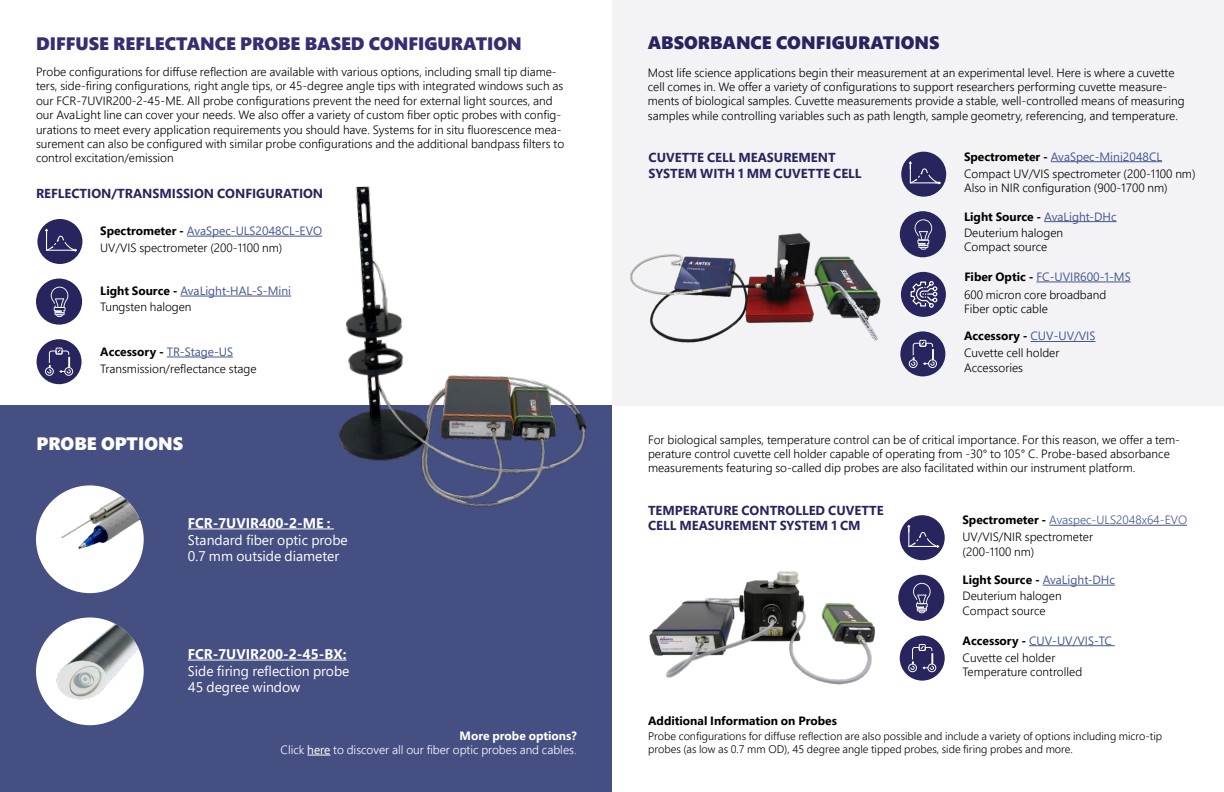
<style>
.page{position:relative;width:1224px;height:792px;background:#fff}
.page>*{position:absolute;margin:0;border:0;box-sizing:border-box;transform-origin:0 0}
.t1{font:900 18px "Segoe Pro";color:#372d71}
.t2{font:900 18px "Segoe Pro";color:#28245d}
.t3{font:900 18px "Segoe Pro";color:#fff}
.t4{font:14px/16.8px "Segoe Pro";color:#fff}
.t5{font:700 14px "Segoe Pro";color:#fff}
.t6{font:700 13px/16.8px "Segoe Pro";color:#28245d}
.t7{font:300 12px/14.4px "Segoe Pro";color:#000}
.t8{font:300 12px/14.4px "Segoe Pro";color:#fff;text-align:right}
.t9{font:300 12px/17.2px "Segoe Pro";color:#465792}
.t10{font:12px/16.2px "Segoe Pro";color:#465792}
.t11{font:700 12px "Segoe Pro";color:#000}
.t12{font:300 11px/13.2px "Segoe Pro";color:#000}
.s1{font-weight:700}
.s2{font-weight:400;color:#465792}
.s3{font-weight:700;color:#000}
.s4{font-weight:300;color:#000}
.s5{font-weight:400}
.s6{font-style:inherit}
.s7{color:#000}
</style>
<div class="page">
<div style="left:0;top:406px;width:612px;height:386px;background:#454f82"></div>
<div style="left:612px;top:0;width:612px;height:406px;background:#f3f3f6"></div>
<img style="left:311px;top:186px;width:301px;height:343px">
<img style="left:630px;top:233px;width:251px;height:110px">
<img style="left:649px;top:571px;width:226px;height:114px">
<div style="left:36px;top:617px;width:108px;height:108px;background:#fff;border-radius:50%"></div>
<img style="left:56px;top:617px;width:88px;height:83px">
<img style="left:36px;top:485px;width:108px;height:108px;border-radius:54px">
<hr style="left:180px;top:296px;width:111px;height:1px;background:#465792">
<hr style="left:167px;top:357px;width:66px;height:1px;background:#465792">
<div style="left:36px;top:279px;width:46px;height:46px;background:#28245d;border-radius:50%"></div>
<svg style="left:51px;top:286px;width:17px;height:31px"></svg>
<div style="left:37px;top:219px;width:45px;height:45px;background:#28245d;border-radius:50%"></div>
<svg style="left:45px;top:229px;width:32px;height:23px"></svg>
<div style="left:37px;top:339px;width:45px;height:45px;background:#28245d;border-radius:50%"></div>
<svg style="left:45px;top:348px;width:28px;height:28px"></svg>
<hr style="left:187px;top:236px;width:135px;height:1px;background:#465792">
<hr style="left:1044px;top:221px;width:73px;height:1px;background:#465792">
<hr style="left:1036px;top:282px;width:95px;height:1px;background:#465792">
<hr style="left:1031px;top:341px;width:64px;height:1px;background:#465792">
<div style="left:901px;top:272px;width:45px;height:45px;background:#28245d;border-radius:50%"></div>
<svg style="left:910px;top:281px;width:28px;height:27px"></svg>
<div style="left:900px;top:211px;width:46px;height:46px;background:#28245d;border-radius:50%"></div>
<svg style="left:914px;top:219px;width:18px;height:31px"></svg>
<div style="left:901px;top:152px;width:45px;height:45px;background:#28245d;border-radius:50%"></div>
<svg style="left:909px;top:161px;width:32px;height:23px"></svg>
<div style="left:900px;top:331px;width:45px;height:45px;background:#28245d;border-radius:50%"></div>
<svg style="left:909px;top:340px;width:28px;height:28px"></svg>
<hr style="left:1051px;top:161px;width:111px;height:1px;background:#465792">
<svg style="left:307px;top:755px;width:23px;height:1px"></svg>
<hr style="left:1043px;top:585px;width:72px;height:1px;background:#465792">
<hr style="left:1029px;top:645px;width:86px;height:1px;background:#465792">
<div style="left:898px;top:575px;width:46px;height:46px;background:#28245d;border-radius:50%"></div>
<svg style="left:913px;top:583px;width:18px;height:30px"></svg>
<div style="left:900px;top:515px;width:45px;height:45px;background:#28245d;border-radius:50%"></div>
<svg style="left:907px;top:525px;width:32px;height:23px"></svg>
<div style="left:900px;top:636px;width:45px;height:45px;background:#28245d;border-radius:50%"></div>
<svg style="left:908px;top:644px;width:28px;height:28px"></svg>
<hr style="left:1049px;top:525px;width:138px;height:1px;background:#465792">
<hr style="left:188px;top:529px;width:146px;height:1px;background:#fff">
<hr style="left:188px;top:660px;width:159px;height:1px;background:#fff">
<h1 class="t1" style="left:36px;top:37px;width:487px">DIFFUSE REFLECTANCE PROBE BASED CONFIGURATION</h1>
<p class="t7" style="left:36px;top:64px;width:530px">Probe configurations for diffuse reflection are available with various options, including small tip diame&shy;ters, side-firing configurations, right angle tips, or 45-degree angle tips with integrated windows such as our FCR-7UVIR200-2-45-ME. All probe configurations prevent the need for external light sources, and our AvaLight line can cover your needs. We also offer a variety of custom fiber optic probes with config&shy;urations to meet every application requirements you should have. Systems for in situ fluorescence mea&shy;surement can also be configured with similar probe configurations and the additional bandpass filters to control excitation/emission</p>
<p class="t6" style="left:36px;top:186px;width:289px">REFLECTION/TRANSMISSION CONFIGURATION</p>
<p class="t7" style="left:100px;top:222px;width:223px;line-height:17.2px"><span class="s1">Spectrometer -</span> <span class="s2">AvaSpec-ULS2048CL-EVO<br></span>UV/VIS spectrometer (200-1100 nm)</p>
<p class="t10" style="left:100px;top:284px;width:192px"><span class="s3">Light Source -</span> AvaLight-HAL-S-Mini<br><span class="s4">Tungsten halogen</span></p>
<p class="t7" style="left:100px;top:343px;width:158px;line-height:17px"><span class="s1">Accessory -</span> <span class="s2">TR-Stage-US<br></span>Transmission/reflectance stage</p>
<h1 class="t3" style="left:37px;top:437px;width:148px">PROBE OPTIONS</h1>
<p class="t5" style="left:188px;top:513px;width:144px">FCR-7UVIR400-2-ME :</p>
<p class="t4" style="left:188px;top:531px;width:161px">Standard fiber optic probe<br>0.7 mm outside diameter</p>
<p class="t5" style="left:188px;top:644px;width:160px">FCR-7UVIR200-2-45-BX:</p>
<p class="t4" style="left:188px;top:662px;width:163px">Side firing reflection probe<br>45 degree window</p>
<p class="t8" style="left:281px;top:728px;width:298px"><span class="s1">More probe options?<br></span>Click <span class="s5">here</span> to discover all our fiber optic probes and cables<span class="s6">.</span></p>
<h1 class="t2" style="left:648px;top:36px;width:293px">ABSORBANCE CONFIGURATIONS</h1>
<p class="t7" style="left:648px;top:65px;width:538px">Most life science applications begin their measurement at an experimental level. Here is where a cuvette cell comes in. We offer a variety of configurations to support researchers performing cuvette measure&shy;ments of biological samples. Cuvette measurements provide a stable, well-controlled means of measuring samples while controlling variables such as path length, sample geometry, referencing, and temperature.</p>
<p class="t6" style="left:649px;top:150px;width:215px">CUVETTE CELL MEASUREMENT<br>SYSTEM WITH 1 MM CUVETTE CELL</p>
<p class="t7" style="left:964px;top:148px;width:233px;line-height:17.2px"><span class="s1">Spectrometer -</span> <span class="s2">AvaSpec-Mini2048CL<br></span>Compact UV/VIS spectrometer (200-1100 nm)</p>
<p class="t7" style="left:964px;top:181px;width:205px">Also in NIR configuration (900-1700 nm)</p>
<p class="t7" style="left:964px;top:208px;width:154px;line-height:16.2px"><span class="s1">Light Source -</span> <span class="s2">AvaLight-DHc<br></span>Deuterium halogen</p>
<p class="t7" style="left:964px;top:239px;width:85px">Compact source</p>
<p class="t7" style="left:964px;top:267px;width:168px;line-height:17.7px"><span class="s1">Fiber Optic -</span> <span class="s2">FC-UVIR600-1-MS<br></span>600 micron core broadband</p>
<p class="t7" style="left:964px;top:303px;width:86px">Fiber optic cable</p>
<p class="t7" style="left:964px;top:327px;width:133px;line-height:17px"><span class="s1">Accessory -</span> <span class="s2">CUV-UV/VIS<br></span>Cuvette cell holder</p>
<p class="t7" style="left:964px;top:360px;width:61px">Accessories</p>
<p class="t7" style="left:648px;top:432px;width:534px">For biological samples, temperature control can be of critical importance. For this reason, we offer a tem&shy;perature control cuvette cell holder capable of operating from -30° to 105° C. Probe-based absorbance measurements featuring so-called dip probes are also facilitated within our instrument platform.</p>
<p class="t6" style="left:648px;top:503px;width:237px;line-height:15.6px">TEMPERATURE CONTROLLED CUVETTE<br>CELL MEASUREMENT SYSTEM 1 CM</p>
<p class="t11" style="left:648px;top:716px;width:190px">Additional Information on Probes</p>
<p class="t9" style="left:963px;top:511px;width:226px"><span class="s3">Spectrometer -</span> Avaspec-ULS2048x64-EVO<br><span class="s7">UV/VIS/NIR spectrometer</span></p>
<p class="t7" style="left:963px;top:544px;width:73px">(200-1100 nm)</p>
<p class="t7" style="left:963px;top:571px;width:154px;line-height:16.2px"><span class="s1">Light Source -</span> <span class="s2">AvaLight-DHc<br></span>Deuterium halogen</p>
<p class="t7" style="left:963px;top:603px;width:85px">Compact source</p>
<p class="t7" style="left:963px;top:632px;width:151px;line-height:17px"><span class="s1">Accessory -</span> <span class="s2">CUV-UV/VIS-TC<br></span>Cuvette cel holder</p>
<p class="t7" style="left:963px;top:666px;width:121px">Temperature controlled</p>
<p class="t12" style="left:648px;top:729px;width:515px">Probe configurations for diffuse reflection are also possible and include a variety of options including micro-tip probes (as low as 0.7 mm OD), 45 degree angle tipped probes, side firing probes and more.</p>
</div>
